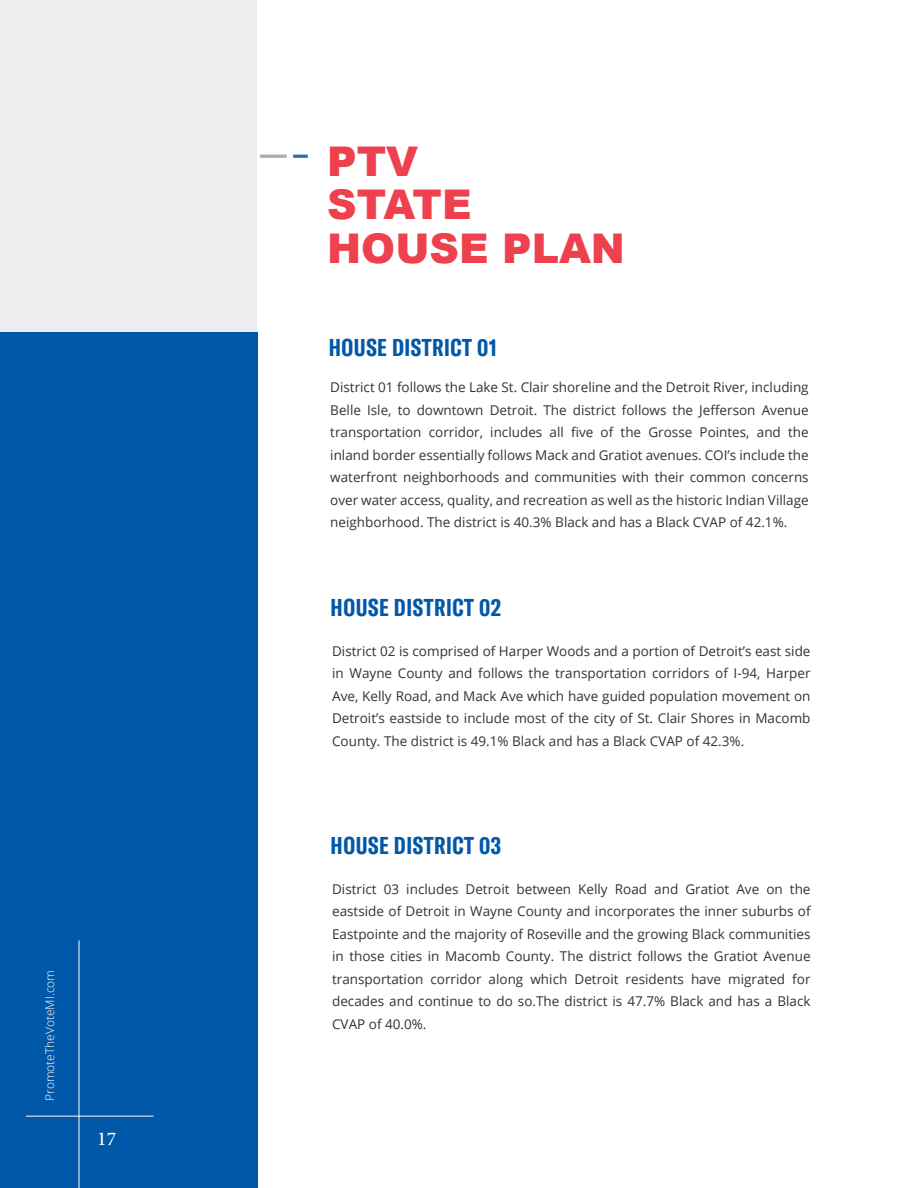
<style>
.page{position:relative;width:918px;height:1188px;background:#fff}
.page>*{position:absolute;margin:0;border:0;box-sizing:border-box;transform-origin:0 0}
.t1{font:900 40.95px "Arial";color:#ef404e}
.t2{font:24px "GT America Trial Cm Bd";letter-spacing:.025em;color:#0157a8}
.t3{font:500 19.5px "Minion Pro";color:#fff}
.t4{font:13.5px/22.5px "Open Sans";color:#333;text-align:justify}
.t5{font:300 12px "Open Sans";color:#fff}
</style>
<div class="page">
<div style="left:0;top:0;width:257px;height:373px;background:#ededef"></div>
<div style="left:0;top:333px;width:257px;height:855px;background:#0157a8"></div>
<hr style="left:260px;top:155px;width:27px;height:3px;background:#acadb1">
<hr style="left:293px;top:155px;width:15px;height:3px;background:#2f6bb4">
<hr style="left:79px;top:940px;width:1px;height:248px;background:#fff">
<hr style="left:26px;top:1116px;width:127px;height:1px;background:#fff">
<p class="t5" style="left:42px;top:1101px;width:133px;rotate:-90deg">PromoteTheVoteMI.com</p>
<p class="t3" style="left:97px;top:1125px;width:20px">17</p>
<p class="t1" style="left:327px;top:131px;width:92px">PTV</p>
<p class="t1" style="left:327px;top:175px;width:146px">STATE</p>
<p class="t1" style="left:327px;top:218px;width:299px">HOUSE PLAN</p>
<p class="t2" style="left:329px;top:338px;width:170px">HOUSE DISTRICT 01</p>
<p class="t4" style="left:330px;top:376px;width:480px">District 01 follows the Lake St. Clair shoreline and the Detroit River, including Belle Isle, to downtown Detroit. The district follows the Jefferson Avenue transportation corridor, includes all five of the Grosse Pointes, and the inland border essentially follows Mack and Gratiot avenues. COI’s include the waterfront neighborhoods and communities with their common concerns over water access, quality, and recreation as well as the historic Indian Village neighborhood. The district is 40.3% Black and has a Black CVAP of 42.1%.</p>
<p class="t2" style="left:331px;top:599px;width:172px">HOUSE DISTRICT 02</p>
<p class="t4" style="left:332px;top:639px;width:480px">District 02 is comprised of Harper Woods and a portion of Detroit’s east side in Wayne County and follows the transportation corridors of I-94, Harper Ave, Kelly Road, and Mack Ave which have guided population movement on Detroit’s eastside to include most of the city of St. Clair Shores in Macomb County. The district is 49.1% Black and has a Black CVAP of 42.3%.</p>
<p class="t2" style="left:331px;top:837px;width:172px">HOUSE DISTRICT 03</p>
<p class="t4" style="left:332px;top:877px;width:480px">District 03 includes Detroit between Kelly Road and Gratiot Ave on the eastside of Detroit in Wayne County and incorporates the inner suburbs of Eastpointe and the majority of Roseville and the growing Black communities in those cities in Macomb County. The district follows the Gratiot Avenue transportation corridor along which Detroit residents have migrated for decades and continue to do so.The district is 47.7% Black and has a Black CVAP of 40.0%.</p>
</div>
